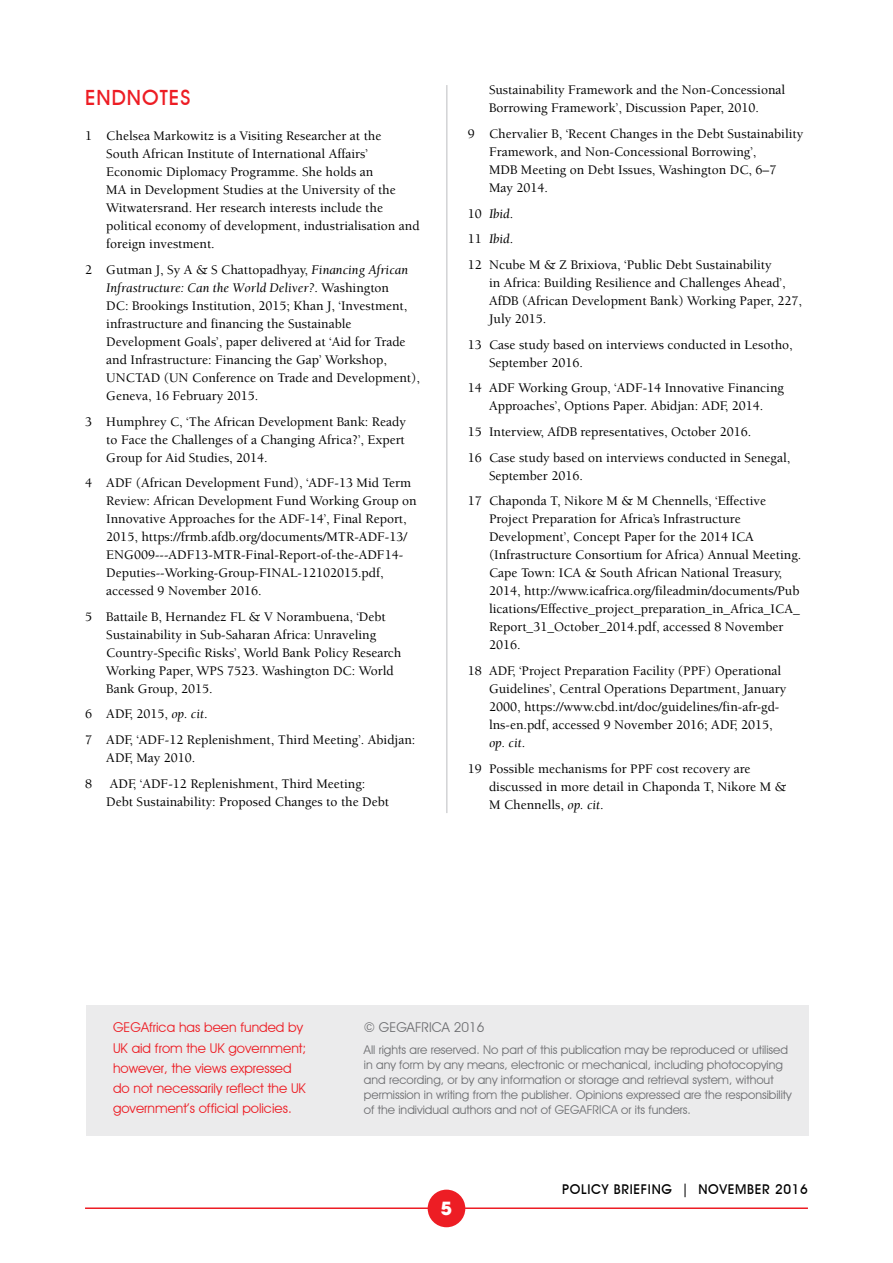
<style>
.page{position:relative;width:893px;height:1263px;background:#fff}
.page>*{position:absolute;margin:0;border:0;box-sizing:border-box;transform-origin:0 0}
.t1{font:500 21px "Avant Garde IT Cby BT";color:#ed1d24}
.t2{font:700 18px "ITC Avant Garde Std";color:#fff}
.t3{font:500 13.5px/18px "Berkeley Std";color:#000}
.t4{font:13.5px/20.2px "Avant Garde IT Cby BT";color:#ed1d24}
.t5{font:500 13.5px "Avant Garde IT Cby BT";letter-spacing:.05em;color:#000}
.t6{font:13.5px "Avant Garde IT Cby BT";color:#6d6e71}
.t7{font:12px/15px "Avant Garde IT Cby BT";color:#6d6e71}
.s1{font-weight:400;font-style:italic}
</style>
<div class="page">
<hr style="left:85px;top:1207px;width:723px;height:2px;background:#ed1d24">
<div style="left:428px;top:1189px;width:37px;height:38px;background:#ed1d24;border-radius:50%"></div>
<hr style="left:446px;top:85px;width:1px;height:728px;background:#bcbec0">
<div style="left:86px;top:1005px;width:723px;height:130px;background:#ebebec"></div>
<h1 class="t1" style="left:85px;top:85px;width:14px">ENDNOTES</h1>
<p class="t3" style="left:106px;top:127px;width:315px;text-indent:-21px">1 Chelsea Markowitz is a Visiting Researcher at the<br>South African Institute of International Affairs’ Economic Diplomacy Programme. She holds an<br>MA in Development Studies at the University of the Witwatersrand. Her research interests include the political economy of development, industrialisation and foreign investment.</p>
<p class="t3" style="left:106px;top:261px;width:315px;text-indent:-21px">2 Gutman J, Sy A &amp; S Chattopadhyay, <span class="s1">Financing African Infrastructure: Can the World Deliver?</span>. Washington<br>DC: Brookings Institution, 2015; Khan J, ‘Investment, infrastructure and financing the Sustainable Development Goals’, paper delivered at ‘Aid for Trade and Infrastructure: Financing the Gap’ Workshop, UNCTAD (UN Conference on Trade and Development), Geneva, 16 February 2015.</p>
<p class="t3" style="left:106px;top:413px;width:301px;text-align:justify;text-indent:-21px">3 Humphrey C, ‘The African Development Bank: Ready to Face the Challenges of a Changing Africa?’, Expert Group for Aid Studies, 2014.</p>
<p class="t3" style="left:106px;top:474px;width:312px;text-indent:-21px">4 ADF (African Development Fund), ‘ADF-13 Mid Term Review: African Development Fund Working Group on Innovative Approaches for the ADF-14’, Final Report, 2015, https://frmb.afdb.org/documents/MTR-ADF-13/ ENG009---ADF13-MTR-Final-Report-of-the-ADF14- Deputies--Working-Group-FINAL-12102015.pdf, accessed 9 November 2016.</p>
<p class="t3" style="left:106px;top:608px;width:297px;text-indent:-21px">5 Battaile B, Hernandez FL &amp; V Norambuena, ‘Debt Sustainability in Sub-Saharan Africa: Unraveling Country-Specific Risks’, World Bank Policy Research Working Paper, WPS 7523. Washington DC: World Bank Group, 2015.</p>
<p class="t3" style="left:85px;top:702px;width:332px;line-height:25.7px">6 ADF, 2015, <span class="s1">op. cit</span>.<br>7 ADF, ‘ADF-12 Replenishment, Third Meeting’. Abidjan:</p>
<p class="t3" style="left:106px;top:749px;width:91px">ADF, May 2010.</p>
<p class="t3" style="left:85px;top:775px;width:9px">8</p>
<p class="t3" style="left:106px;top:775px;width:284px">ADF, ‘ADF-12 Replenishment, Third Meeting:<br>Debt Sustainability: Proposed Changes to the Debt</p>
<p class="t3" style="left:489px;top:81px;width:298px">Sustainability Framework and the Non-Concessional<br>Borrowing Framework’, Discussion Paper, 2010.</p>
<p class="t3" style="left:489px;top:125px;width:316px;text-indent:-21px">9 Chervalier B, ‘Recent Changes in the Debt Sustainability Framework, and Non-Concessional Borrowing’,<br>MDB Meeting on Debt Issues, Washington DC, 6–7<br>May 2014.</p>
<p class="t3" style="left:468px;top:201px;width:305px;line-height:25.7px">10 <span class="s1">Ibid</span>.<br>11 <span class="s1">Ibid</span>.<br>12 Ncube M &amp; Z Brixiova, ‘Public Debt Sustainability</p>
<p class="t3" style="left:489px;top:274px;width:314px">in Africa: Building Resilience and Challenges Ahead’,<br>AfDB (African Development Bank) Working Paper, 227,<br>July 2015.</p>
<p class="t3" style="left:489px;top:336px;width:305px;text-indent:-21px">13 Case study based on interviews conducted in Lesotho,<br>September 2016.</p>
<p class="t3" style="left:468px;top:379px;width:318px;text-align:center">14 ADF Working Group, ‘ADF-14 Innovative Financing<br>Approaches’, Options Paper. Abidjan: ADF, 2014.</p>
<p class="t3" style="left:468px;top:419px;width:324px;line-height:25.7px">15 Interview, AfDB representatives, October 2016.<br>16 Case study based on interviews conducted in Senegal,</p>
<p class="t3" style="left:468px;top:463px;width:300px;line-height:25.7px;text-indent:21px">September 2016.<br>17 Chaponda T, Nikore M &amp; M Chennells, ‘Effective</p>
<p class="t3" style="left:489px;top:510px;width:314px">Project Preparation for Africa’s Infrastructure Development’, Concept Paper for the 2014 ICA (Infrastructure Consortium for Africa) Annual Meeting.<br>Cape Town: ICA &amp; South African National Treasury, 2014, http://www.icafrica.org/fileadmin/documents/Pub lications/Effective_project_preparation_in_Africa_ICA_ Report_31_October_2014.pdf, accessed 8 November 2016.</p>
<p class="t3" style="left:489px;top:662px;width:299px;text-indent:-21px">18 ADF, ‘Project Preparation Facility (PPF) Operational Guidelines’, Central Operations Department, January 2000, https://www.cbd.int/doc/guidelines/fin-afr-gd&shy;lns-en.pdf, accessed 9 November 2016; ADF, 2015, <span class="s1">op. cit</span>.</p>
<p class="t3" style="left:489px;top:759px;width:299px;text-indent:-21px">19 Possible mechanisms for PPF cost recovery are discussed in more detail in Chaponda T, Nikore M &amp;<br>M Chennells, <span class="s1">op. cit</span>.</p>
<p class="t4" style="left:113px;top:1017px;width:195px">GEGAfrica has been funded by<br>UK aid from the UK government; however, the views expressed do not necessarily reflect the UK government’s official policies.</p>
<p class="t6" style="left:364px;top:1019px;width:122px">© GEGAFRICA 2016</p>
<p class="t7" style="left:364px;top:1042px;width:429px">All rights are reserved. No part of this publication may be reproduced or utilised in any form by any means, electronic or mechanical, including photocopying and recording, or by any information or storage and retrieval system, without permission in writing from the publisher. Opinions expressed are the responsibility of the individual authors and not of GEGAFRICA or its funders.</p>
<h2 class="t2" style="left:441px;top:1197px;width:13px">5</h2>
<p class="t5" style="left:562px;top:1181px;width:101px">POLICY BRIEF ING</p>
<p class="t5" style="left:682px;top:1181px;width:27px">| NOVEM</p>
<p class="t5" style="left:747px;top:1181px;width:62px">BER 2016</p>
</div>
